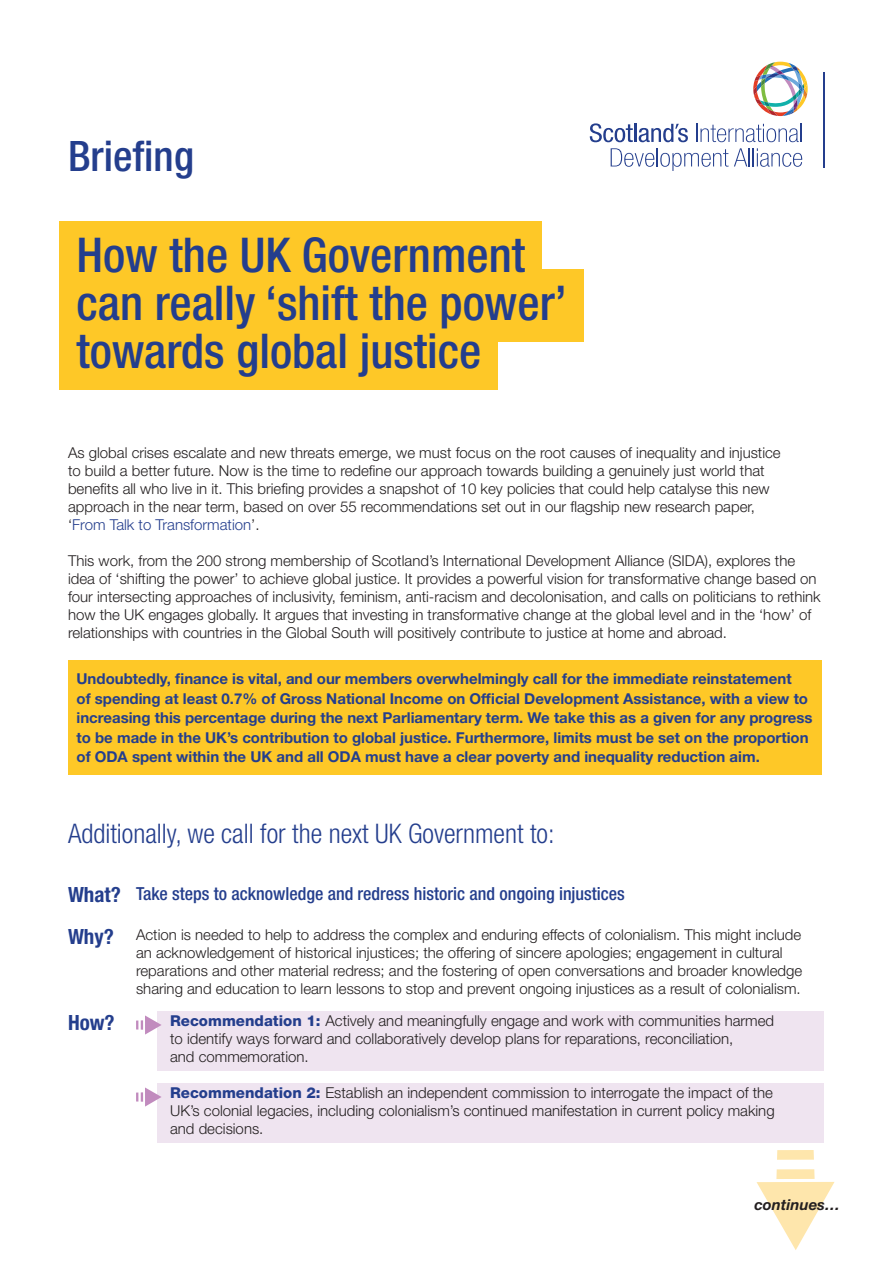
<style>
.page{position:relative;width:893px;height:1263px;background:#fff}
.page>*{position:absolute;margin:0;border:0;box-sizing:border-box;transform-origin:0 0}
.t1{font:500 condensed 48px/48px "Helvetica Neue LT Std";color:#243e8d}
.t2{font:500 condensed 42px "Helvetica Neue LT Std";color:#243e8d}
.t3{font:300 condensed 27px "Helvetica Neue LT Std";color:#243e8d}
.t4{font:700 condensed 21px "Helvetica Neue LT Std";color:#243e8d}
.t5{font:500 condensed 18px "Helvetica Neue LT Std";color:#243e8d}
.t6{font:300 15px/18px "Helvetica Neue LT Std";color:#231f20}
.t7{font:700 15px/19.5px "Helvetica Neue LT Std";color:#243e8d}
.t8{font:italic 700 15px "Helvetica Neue LT Std";color:#231f20}
.s1{color:#243e8d}
.s2{font-weight:700;font-size:21px}
.s3{font-weight:700;font-stretch:condensed;font-size:21px;color:#243e8d}
.s4{font-weight:800;color:#243e8d}
</style>
<div class="page">
<div style="left:777px;top:1150px;width:37px;height:10px;background:#fee6ac"></div>
<div style="left:776px;top:1169px;width:39px;height:10px;background:#fee6ac"></div>
<svg style="left:756px;top:1182px;width:78px;height:68px"></svg>
<div style="left:68px;top:661px;width:753px;height:114px;background:#fec827"></div>
<div style="left:157px;top:1011px;width:666px;height:59px;background:#efe4f0"></div>
<div style="left:157px;top:1083px;width:666px;height:59px;background:#efe4f0"></div>
<svg style="left:136px;top:1015px;width:26px;height:19px"></svg>
<svg style="left:136px;top:1087px;width:25px;height:19px"></svg>
<hr style="left:823px;top:72px;width:2px;height:96px;background:#243e8d">
<svg style="left:696px;top:124px;width:106px;height:18px"></svg>
<svg style="left:611px;top:148px;width:191px;height:23px"></svg>
<svg style="left:590px;top:123px;width:98px;height:19px"></svg>
<svg style="left:753px;top:62px;width:55px;height:54px"></svg>
<div style="left:60px;top:221px;width:482px;height:73px;background:#fec827"></div>
<div style="left:60px;top:269px;width:524px;height:73px;background:#fec827"></div>
<div style="left:60px;top:317px;width:438px;height:73px;background:#fec827"></div>
<h2 class="t2" style="left:68px;top:131px;width:127px">Briefing</h2>
<h1 class="t1" style="left:77px;top:231px;width:492px">How the UK Government can really ‘shift the power’ towards global justice</h1>
<p class="t6" style="left:68px;top:444px;width:714px">As global crises escalate and new threats emerge, we must focus on the root causes of inequality and injustice to build a better future. Now is the time to redefine our approach towards building a genuinely just world that benefits all who live in it. This briefing provides a snapshot of 10 key policies that could help catalyse this new approach in the near term, based on over 55 recommendations set out in our flagship new research paper, ‘<span class="s1">From Talk to Transformation</span>’.</p>
<p class="t6" style="left:68px;top:552px;width:754px">This work, from the 200 strong membership of Scotland’s International Development Alliance (SIDA), explores the idea of ‘shifting the power’ to achieve global justice. It provides a powerful vision for transformative change based on four intersecting approaches of inclusivity, feminism, anti-racism and decolonisation, and calls on politicians to rethink how the UK engages globally. It argues that investing in transformative change at the global level and in the ‘how’ of relationships with countries in the Global South will positively contribute to justice at home and abroad.</p>
<p class="t7" style="left:77px;top:669px;width:738px">Undoubtedly, finance is vital, and our members overwhelmingly call for the immediate reinstatement<br>of spending at least 0.7% of Gross National Income on Official Development Assistance, with a view to increasing this percentage during the next Parliamentary term. We take this as a given for any progress to be made in the UK’s contribution to global justice. Furthermore, limits must be set on the proportion of ODA spent within the UK and all ODA must have a clear poverty and inequality reduction aim.</p>
<h3 class="t3" style="left:68px;top:818px;width:488px">Additionally, we call for the next UK Government to:</h3>
<p class="t5" style="left:68px;top:882px;width:558px"><span class="s2">What?</span> Take steps to acknowledge and redress historic and ongoing injustices</p>
<p class="t6" style="left:136px;top:925px;width:668px;text-indent:-68px"><span class="s3">Why?</span> Action is needed to help to address the complex and enduring effects of colonialism. This might include an acknowledgement of historical injustices; the offering of sincere apologies; engagement in cultural reparations and other material redress; and the fostering of open conversations and broader knowledge sharing and education to learn lessons to stop and prevent ongoing injustices as a result of colonialism.</p>
<h3 class="t4" style="left:68px;top:1010px;width:48px">How?</h3>
<p class="t6" style="left:170px;top:1011px;width:606px"><span class="s4">Recommendation 1:</span> Actively and meaningfully engage and work with communities harmed to identify ways forward and collaboratively develop plans for reparations, reconciliation,<br>and commemoration.</p>
<p class="t6" style="left:170px;top:1083px;width:606px;text-align:justify"><span class="s4">Recommendation 2:</span> Establish an independent commission to interrogate the impact of the UK’s colonial legacies, including colonialism’s continued manifestation in current policy making and decisions.</p>
<p class="t8" style="left:754px;top:1195px;width:87px">continues…</p>
</div>
